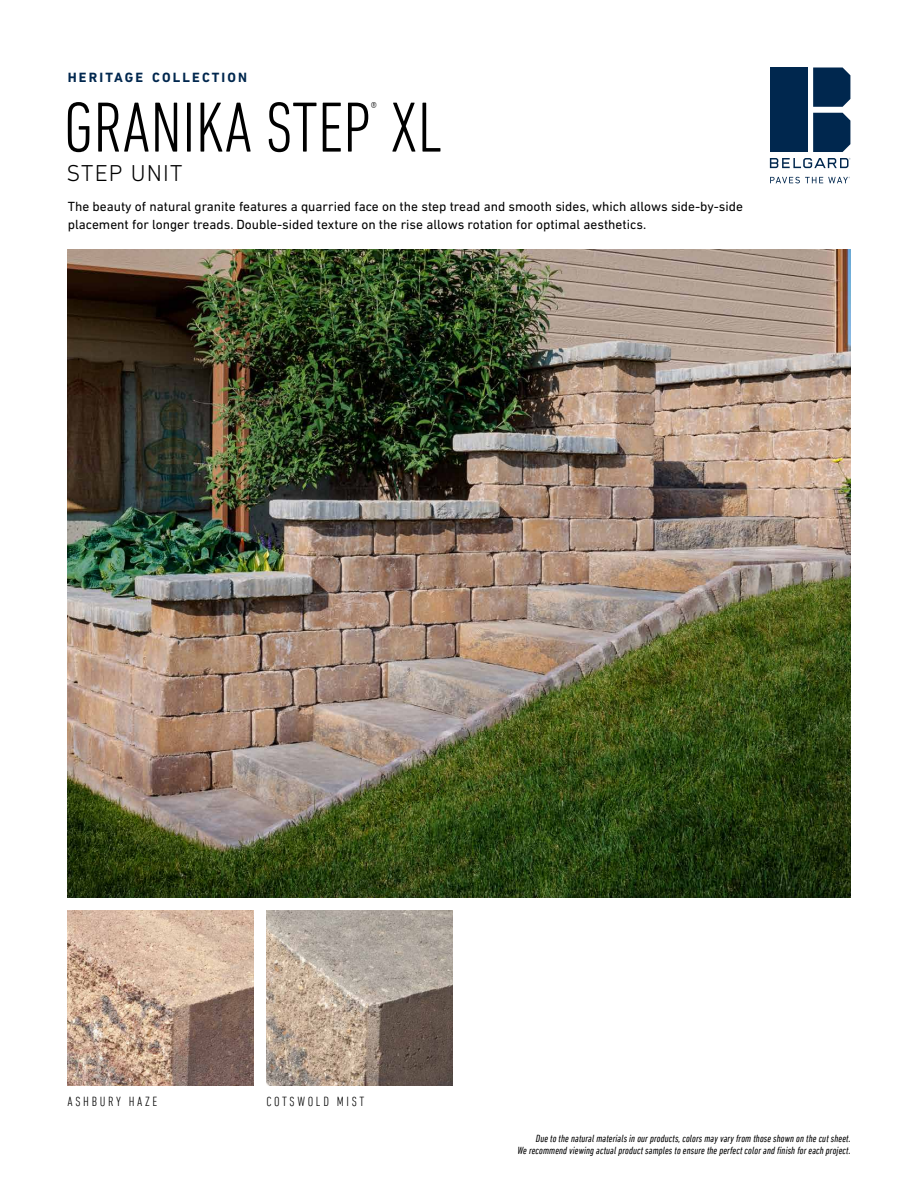
<style>
.page{position:relative;width:918px;height:1188px;background:#fff}
.page>*{position:absolute;margin:0;border:0;box-sizing:border-box;transform-origin:0 0}
.t1{font:300 condensed 72px "DIN Next LT Pro";color:#000}
.t2{font:300 23.4px "DIN Next LT Pro";letter-spacing:.05em;color:#000}
.t3{font:300 condensed 14.4px "DIN Next LT Pro";color:#000}
.t4{font:700 13.65px "DIN Next LT Pro";letter-spacing:.155em;color:#00274e}
.t5{font:13.5px/18px "DIN Next LT Pro";color:#000}
.t6{font:300 condensed 13.5px "DIN Next LT Pro";letter-spacing:.2em;color:#000}
.t7{font:italic condensed 10.5px/12px "DIN Next LT Pro";letter-spacing:.01em;color:#000;text-align:right}
</style>
<div class="page">
<img style="left:68px;top:250px;width:782px;height:647px">
<svg style="left:813px;top:68px;width:37px;height:39px"></svg>
<svg style="left:813px;top:113px;width:37px;height:39px"></svg>
<div style="left:770px;top:68px;width:37px;height:84px;background:#00274e"></div>
<svg style="left:770px;top:158px;width:80px;height:10px"></svg>
<svg style="left:770px;top:177px;width:80px;height:6px"></svg>
<img style="left:266px;top:910px;width:187px;height:175px">
<img style="left:68px;top:910px;width:186px;height:175px">
<p class="t4" style="left:68px;top:70px;width:181px">HERITAGE COLLECTION</p>
<h1 class="t1" style="left:64px;top:86px;width:380px">GRANIKA STEP XL</h1>
<p class="t3" style="left:371px;top:99px;width:8px">®</p>
<h2 class="t2" style="left:66px;top:160px;width:117px">STEP UNIT</h2>
<p class="t5" style="left:68px;top:198px;width:677px">The beauty of natural granite features a quarried face on the step tread and smooth sides, which allows side-by-side placement for longer treads. Double-sided texture on the rise allows rotation for optimal aesthetics.</p>
<p class="t6" style="left:68px;top:1094px;width:91px">ASHBURY HAZE</p>
<p class="t6" style="left:266px;top:1094px;width:100px">COTSWOLD MIST</p>
<p class="t7" style="left:518px;top:1132px;width:335px">Due to the natural materials in our products, colors may vary from those shown on the cut sheet.<br>We recommend viewing actual product samples to ensure the perfect color and finish for each project.</p>
</div>
